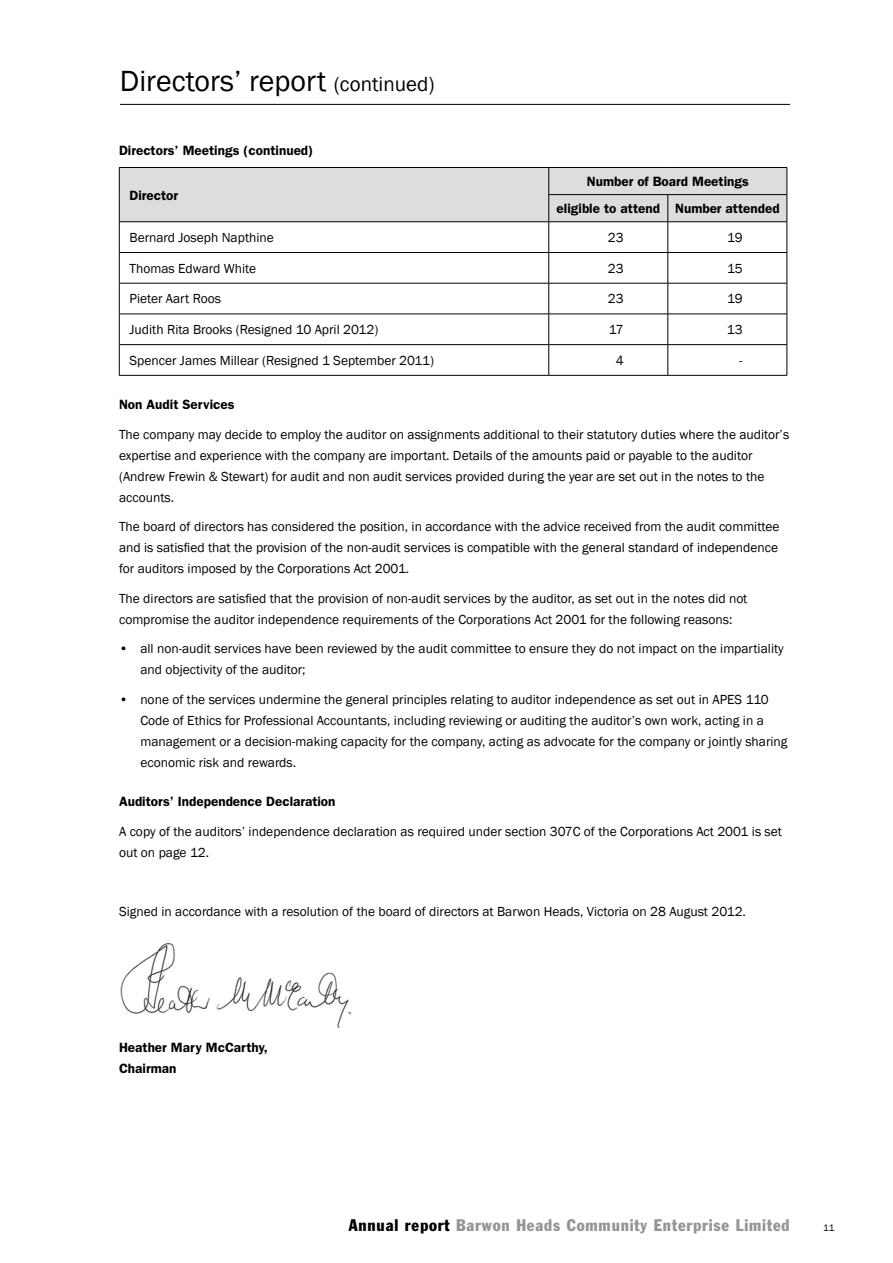
<style>
.page{position:relative;width:893px;height:1263px;background:#fff}
.page>*{position:absolute;margin:0;border:0;box-sizing:border-box;transform-origin:0 0}
.t1{font:30px "Franklin Gothic";color:#000}
.t2{font:condensed 16.5px "Franklin Gothic";letter-spacing:.05em;color:#939598}
.t3{font:13.5px/21px "Franklin Gothic";color:#000}
.t4{font:600 13.5px/27.2px "Franklin Gothic";color:#000;text-align:center}
.t5{font:9.75px "Franklin Gothic";color:#000}
.s1{font-size:21px}
.s2{color:#000}
</style>
<div class="page">
<div style="left:119px;top:167px;width:669px;height:55px;background:#dcddde"></div>
<hr style="left:119px;top:221px;width:430px;height:1px;background:#000">
<hr style="left:119px;top:222px;width:1px;height:30px;background:#000">
<hr style="left:549px;top:221px;width:119px;height:1px;background:#000">
<hr style="left:548px;top:222px;width:1px;height:30px;background:#000">
<hr style="left:668px;top:221px;width:119px;height:1px;background:#000">
<hr style="left:668px;top:222px;width:1px;height:30px;background:#000">
<hr style="left:787px;top:222px;width:1px;height:30px;background:#000">
<hr style="left:119px;top:253px;width:1px;height:30px;background:#000">
<hr style="left:548px;top:253px;width:1px;height:30px;background:#000">
<hr style="left:668px;top:253px;width:1px;height:30px;background:#000">
<hr style="left:787px;top:253px;width:1px;height:30px;background:#000">
<hr style="left:119px;top:283px;width:1px;height:31px;background:#000">
<hr style="left:548px;top:283px;width:1px;height:31px;background:#000">
<hr style="left:668px;top:283px;width:1px;height:31px;background:#000">
<hr style="left:787px;top:283px;width:1px;height:31px;background:#000">
<hr style="left:119px;top:314px;width:1px;height:30px;background:#000">
<hr style="left:548px;top:314px;width:1px;height:30px;background:#000">
<hr style="left:668px;top:314px;width:1px;height:30px;background:#000">
<hr style="left:787px;top:314px;width:1px;height:30px;background:#000">
<hr style="left:119px;top:345px;width:1px;height:30px;background:#000">
<hr style="left:548px;top:345px;width:1px;height:30px;background:#000">
<hr style="left:668px;top:345px;width:1px;height:30px;background:#000">
<hr style="left:787px;top:345px;width:1px;height:30px;background:#000">
<hr style="left:119px;top:252px;width:430px;height:1px;background:#000">
<hr style="left:119px;top:283px;width:430px;height:1px;background:#000">
<hr style="left:119px;top:314px;width:430px;height:1px;background:#000">
<hr style="left:119px;top:344px;width:430px;height:1px;background:#000">
<hr style="left:119px;top:375px;width:430px;height:1px;background:#000">
<hr style="left:549px;top:252px;width:119px;height:1px;background:#000">
<hr style="left:549px;top:283px;width:119px;height:1px;background:#000">
<hr style="left:549px;top:314px;width:119px;height:1px;background:#000">
<hr style="left:549px;top:344px;width:119px;height:1px;background:#000">
<hr style="left:549px;top:375px;width:119px;height:1px;background:#000">
<hr style="left:668px;top:252px;width:119px;height:1px;background:#000">
<hr style="left:668px;top:283px;width:119px;height:1px;background:#000">
<hr style="left:668px;top:314px;width:119px;height:1px;background:#000">
<hr style="left:668px;top:344px;width:119px;height:1px;background:#000">
<hr style="left:668px;top:375px;width:119px;height:1px;background:#000">
<hr style="left:120px;top:104px;width:670px;height:1px;background:#000">
<img style="left:120px;top:943px;width:232px;height:85px">
<h1 class="t1" style="left:120px;top:63px;width:316px">Directors’ report <span class="s1">(continued)</span></h1>
<p class="t4" style="left:119px;top:137px;width:196px">Directors’ Meetings (continued)</p>
<p class="t4" style="left:130px;top:181px;width:50px">Director</p>
<p class="t4" style="left:557px;top:168px;width:225px">Number of Board Meetings<br>eligible to attend Number attended</p>
<p class="t3" style="left:130px;top:227px;width:146px">Bernard Joseph Napthine</p>
<p class="t3" style="left:608px;top:227px;width:17px">23</p>
<p class="t3" style="left:727px;top:227px;width:17px">19</p>
<p class="t3" style="left:130px;top:258px;width:128px">Thomas Edward White</p>
<p class="t3" style="left:608px;top:258px;width:17px">23</p>
<p class="t3" style="left:727px;top:258px;width:17px">15</p>
<p class="t3" style="left:130px;top:289px;width:93px">Pieter Aart Roos</p>
<p class="t3" style="left:608px;top:289px;width:17px">23</p>
<p class="t3" style="left:727px;top:289px;width:17px">19</p>
<p class="t3" style="left:130px;top:319px;width:250px">Judith Rita Brooks (Resigned 10 April 2012)</p>
<p class="t3" style="left:609px;top:319px;width:16px">17</p>
<p class="t3" style="left:727px;top:319px;width:17px">13</p>
<p class="t3" style="left:130px;top:350px;width:306px">Spencer James Millear (Resigned 1 September 2011)</p>
<p class="t3" style="left:616px;top:350px;width:9px">4</p>
<p class="t3" style="left:739px;top:350px;width:5px">-</p>
<p class="t4" style="left:119px;top:391px;width:117px">Non Audit Services</p>
<p class="t3" style="left:119px;top:424px;width:672px">The company may decide to employ the auditor on assignments additional to their statutory duties where the auditor’s expertise and experience with the company are important. Details of the amounts paid or payable to the auditor (Andrew Frewin &amp; Stewart) for audit and non audit services provided during the year are set out in the notes to the accounts.</p>
<p class="t3" style="left:119px;top:516px;width:662px;text-align:justify">The board of directors has considered the position, in accordance with the advice received from the audit committee and is satisfied that the provision of the non-audit services is compatible with the general standard of independence for auditors imposed by the Corporations Act 2001.</p>
<p class="t3" style="left:119px;top:588px;width:630px">The directors are satisfied that the provision of non-audit services by the auditor, as set out in the notes did not compromise the auditor independence requirements of the Corporations Act 2001 for the following reasons:</p>
<p class="t3" style="left:140px;top:638px;width:645px;text-indent:-21px">• all non-audit services have been reviewed by the audit committee to ensure they do not impact on the impartiality and objectivity of the auditor;</p>
<p class="t3" style="left:140px;top:689px;width:649px;text-indent:-21px">• none of the services undermine the general principles relating to auditor independence as set out in APES 110<br>Code of Ethics for Professional Accountants, including reviewing or auditing the auditor’s own work, acting in a management or a decision-making capacity for the company, acting as advocate for the company or jointly sharing economic risk and rewards.</p>
<p class="t4" style="left:119px;top:788px;width:218px">Auditors’ Independence Declaration</p>
<p class="t3" style="left:119px;top:821px;width:664px">A copy of the auditors’ independence declaration as required under section 307C of the Corporations Act 2001 is set out on page 12.</p>
<p class="t3" style="left:119px;top:901px;width:628px">Signed in accordance with a resolution of the board of directors at Barwon Heads, Victoria on 28 August 2012.</p>
<p class="t4" style="left:119px;top:1036px;width:150px;line-height:21px;text-align:left">Heather Mary McCarthy,<br>Chairman</p>
<p class="t2" style="left:349px;top:1214px;width:442px"><span class="s2">Annual report</span> Barwon Heads Community Enterprise Limited</p>
<p class="t5" style="left:823px;top:1222px;width:13px">11</p>
</div>
